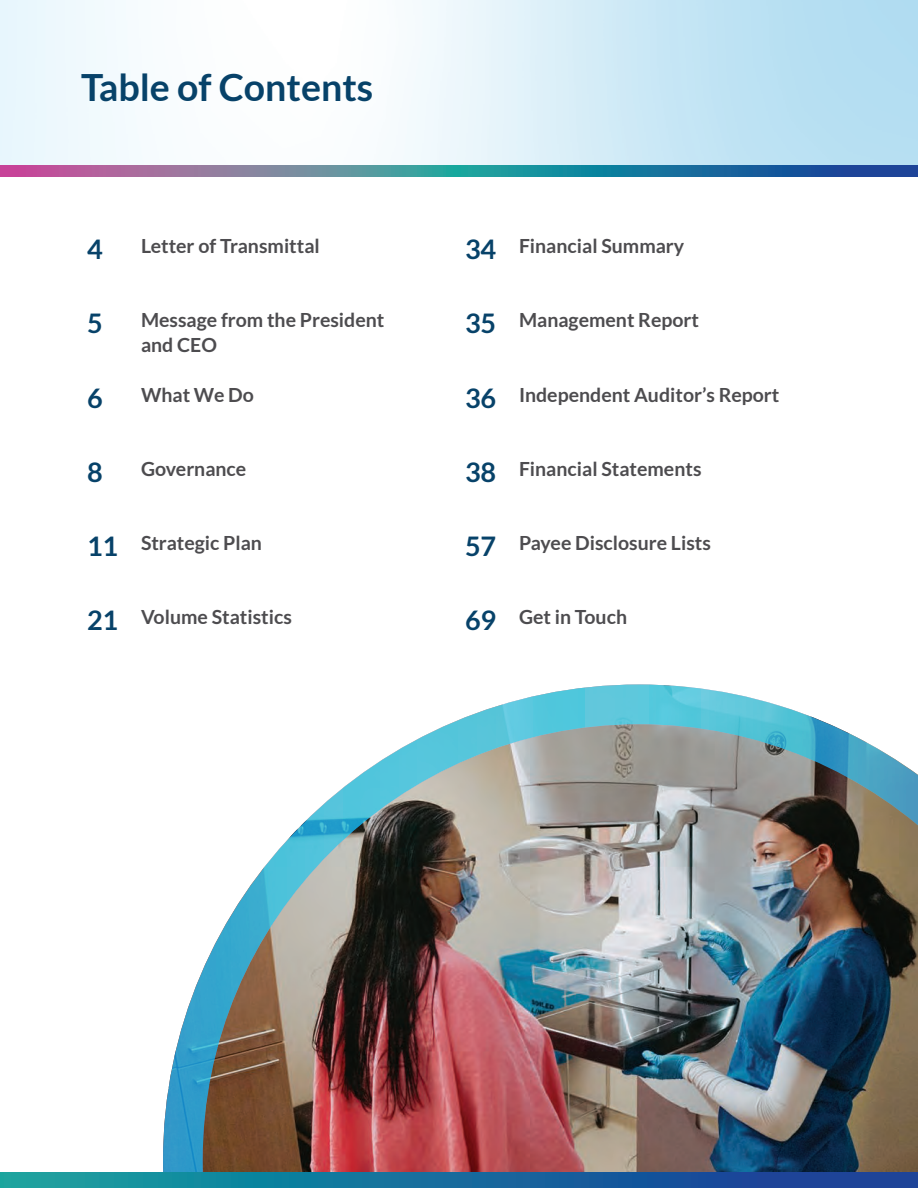
<style>
.page{position:relative;width:918px;height:1188px;background:#fff}
.page>*{position:absolute;margin:0;border:0;box-sizing:border-box;transform-origin:0 0}
.t1{font:700 37.5px "Lato";color:#074269}
.t2{font:700 27px "Lato";color:#074269}
.t3{font:700 19.5px/24.6px "Lato";color:#4d4c4f}
.s1{font-size:27px;color:#074269}
</style>
<div class="page">
<img style="left:163px;top:685px;width:755px;height:487px">
<div style="left:0;top:1172px;width:918px;height:16px;background:linear-gradient(to right,#13a1a0,#1a3798)"></div>
<svg style="left:0;top:165px;width:918px;height:12px;background:#4e759d"></svg>
<h1 class="t1" style="left:81px;top:66px;width:294px">Table of Contents</h1>
<h2 class="t2" style="left:87px;top:234px;width:17px">4</h2>
<p class="t3" style="left:141px;top:233px;width:180px">Letter of Transmittal</p>
<p class="t3" style="left:465px;top:233px;width:221px"><span class="s1">34</span> Financial Summary</p>
<h2 class="t2" style="left:87px;top:308px;width:17px">5</h2>
<p class="t3" style="left:141px;top:308px;width:245px">Message from the President and CEO</p>
<p class="t3" style="left:465px;top:308px;width:236px"><span class="s1">35</span> Management Report</p>
<h2 class="t2" style="left:87px;top:382px;width:17px">6</h2>
<p class="t3" style="left:141px;top:382px;width:114px">What We Do</p>
<p class="t3" style="left:465px;top:382px;width:316px"><span class="s1">36</span> Independent Auditor’s Report</p>
<h2 class="t2" style="left:87px;top:457px;width:17px">8</h2>
<p class="t3" style="left:141px;top:456px;width:107px">Governance</p>
<p class="t3" style="left:465px;top:456px;width:238px"><span class="s1">38</span> Financial Statements</p>
<p class="t3" style="left:87px;top:530px;width:177px"><span class="s1">11</span> Strategic Plan</p>
<p class="t3" style="left:465px;top:530px;width:247px"><span class="s1">57</span> Payee Disclosure Lists</p>
<p class="t3" style="left:87px;top:605px;width:206px"><span class="s1">21</span> Volume Statistics</p>
<p class="t3" style="left:465px;top:605px;width:164px"><span class="s1">69</span> Get in Touch</p>
</div>
